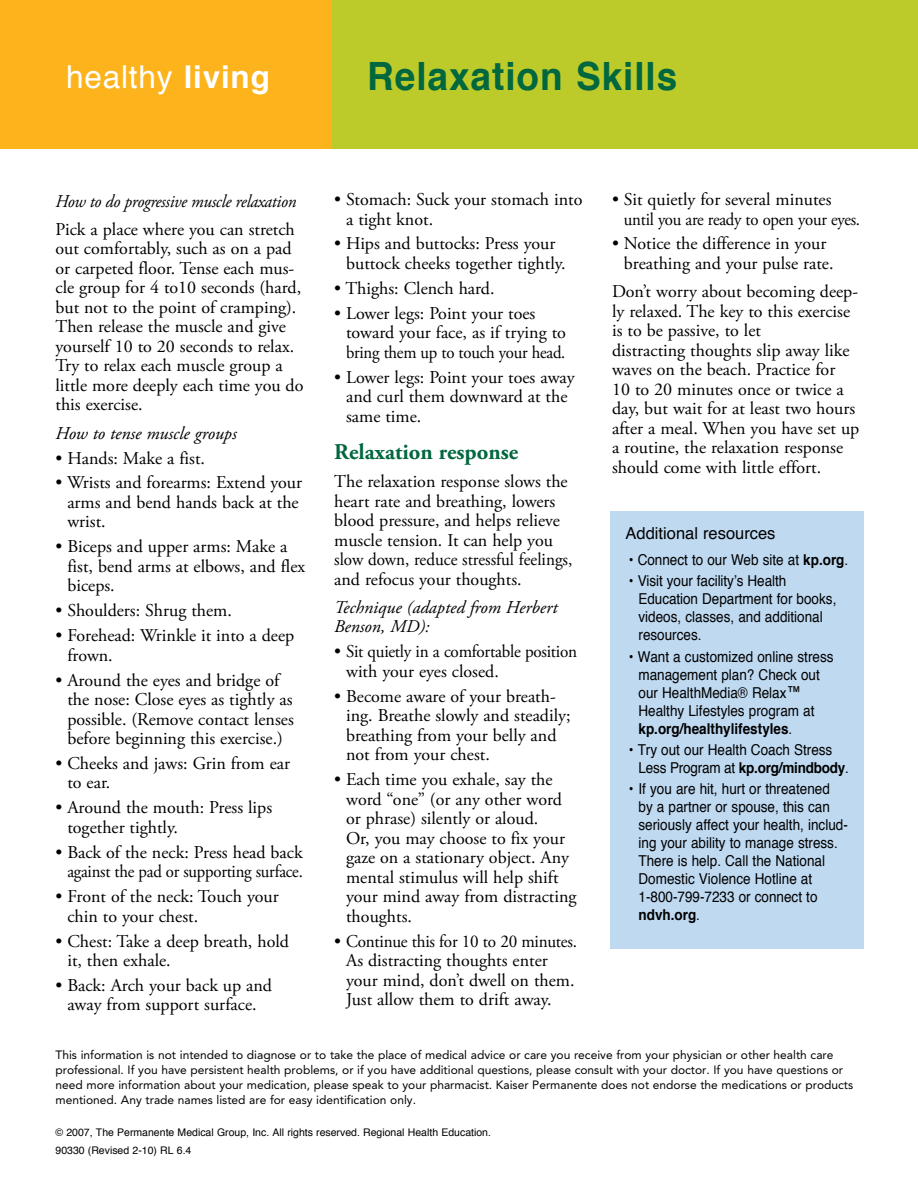
<style>
.page{position:relative;width:918px;height:1188px;background:#fff}
.page>*{position:absolute;margin:0;border:0;box-sizing:border-box;transform-origin:0 0}
.t1{font:700 39px "Helvetica";letter-spacing:.025em;color:#00673e;scale:.95 1}
.t2{font:31.5px "Helvetica";letter-spacing:.025em;color:#fff}
.Heading_2{font:700 22.5px "Adobe Garamond Pro";color:#00673e}
.list_2{font:18px/19.5px "Adobe Garamond Pro";color:#000}
.body{font:18px/19.5px "Adobe Garamond Pro";color:#000}
.body-2{font:italic 18px/19.5px "Adobe Garamond Pro";color:#000}
.body-3{font:italic 18px "Adobe Garamond Pro";color:#000;scale:.95 1}
.t3{font:16.5px "Helvetica";color:#000}
.list3{font:15px/18px "Helvetica";color:#000;scale:.9 1}
.t4{font:12px/15px "Avenir";color:#000}
.t5{font:10.5px "Helvetica";color:#000}
.s1{font-weight:700}
.s2{font-size:16.5px}
</style>
<div class="page">
<div style="left:0;top:0;width:333px;height:148px;background:#fcb31c"></div>
<div style="left:333px;top:0;width:585px;height:148px;background:#bdcb2a"></div>
<div style="left:611px;top:511px;width:253px;height:437px;background:#bfd9f1"></div>
<h2 class="t2" style="left:66px;top:53px;width:205px">healthy <span class="s1">living</span></h2>
<h1 class="t1" style="left:367px;top:45px;width:328px">Relaxation Skills</h1>
<p class="body-3" style="left:56px;top:190px;width:255px">How to do progressive muscle relaxation</p>
<p class="body" style="left:56px;top:220px;width:250px">Pick a place where you can stretch out comfortably, such as on a pad or carpeted floor. Tense each mus&shy;cle group for 4 to10 seconds (hard, but not to the point of cramping).<br>Then release the muscle and give yourself 10 to 20 seconds to relax.<br>Try to relax each muscle group a little more deeply each time you do this exercise.</p>
<p class="body-2" style="left:56px;top:424px;width:183px">How to tense muscle groups</p>
<p class="list_2" style="left:56px;top:449px;width:151px">• Hands: Make a fist.</p>
<p class="list_2" style="left:67px;top:474px;width:236px;text-indent:-12px">• Wrists and forearms: Extend your arms and bend hands back at the wrist.</p>
<p class="list_2" style="left:67px;top:538px;width:239px;text-indent:-12px">• Biceps and upper arms: Make a fist, bend arms at elbows, and flex biceps.</p>
<p class="list_2" style="left:56px;top:601px;width:178px">• Shoulders: Shrug them.</p>
<p class="list_2" style="left:67px;top:626px;width:228px;text-indent:-12px">• Forehead: Wrinkle it into a deep frown.</p>
<p class="list_2" style="left:67px;top:671px;width:228px;text-indent:-12px">• Around the eyes and bridge of the nose: Close eyes as tightly as possible. (Remove contact lenses before beginning this exercise.)</p>
<p class="list_2" style="left:67px;top:754px;width:224px;text-indent:-12px">• Cheeks and jaws: Grin from ear to ear.</p>
<p class="list_2" style="left:67px;top:799px;width:206px;text-indent:-12px">• Around the mouth: Press lips together tightly.</p>
<p class="list_2" style="left:56px;top:843px;width:249px;text-align:right">• Back of the neck: Press head back against the pad or supporting surface.</p>
<p class="list_2" style="left:67px;top:887px;width:213px;text-indent:-12px">• Front of the neck: Touch your chin to your chest.</p>
<p class="list_2" style="left:67px;top:932px;width:223px;text-indent:-12px">• Chest: Take a deep breath, hold it, then exhale.</p>
<p class="list_2" style="left:56px;top:976px;width:218px;text-align:center">• Back: Arch your back up and away from support surface.</p>
<p class="list_2" style="left:346px;top:190px;width:238px;text-indent:-12px">• Stomach: Suck your stomach into a tight knot.</p>
<p class="list_2" style="left:346px;top:235px;width:221px;text-indent:-12px">• Hips and buttocks: Press your buttock cheeks together tightly.</p>
<p class="list_2" style="left:334px;top:279px;width:162px">• Thighs: Clench hard.</p>
<p class="list_2" style="left:346px;top:304px;width:221px;text-indent:-12px">• Lower legs: Point your toes toward your face, as if trying to bring them up to touch your head.</p>
<p class="list_2" style="left:346px;top:368px;width:230px;text-indent:-12px">• Lower legs: Point your toes away and curl them downward at the same time.</p>
<h2 class="Heading_2" style="left:334px;top:439px;width:186px">Relaxation response</h2>
<p class="body" style="left:334px;top:472px;width:240px">The relaxation response slows the heart rate and breathing, lowers blood pressure, and helps relieve muscle tension. It can help you slow down, reduce stressful feelings, and refocus your thoughts.</p>
<p class="body-2" style="left:334px;top:598px;width:225px">Technique (adapted from Herbert<br>Benson, MD):</p>
<p class="list_2" style="left:346px;top:643px;width:232px;text-indent:-12px">• Sit quietly in a comfortable position with your eyes closed.</p>
<p class="list_2" style="left:346px;top:687px;width:226px;text-indent:-12px">• Become aware of your breath&shy;ing. Breathe slowly and steadily; breathing from your belly and not from your chest.</p>
<p class="list_2" style="left:346px;top:770px;width:232px;text-indent:-12px">• Each time you exhale, say the word “one” (or any other word or phrase) silently or aloud.<br>Or, you may choose to fix your gaze on a stationary object. Any mental stimulus will help shift your mind away from distracting thoughts.</p>
<p class="list_2" style="left:346px;top:932px;width:232px;text-indent:-12px">• Continue this for 10 to 20 minutes.<br>As distracting thoughts enter your mind, don’t dwell on them.<br>Just allow them to drift away.</p>
<p class="list_2" style="left:624px;top:190px;width:238px;text-indent:-12px">• Sit quietly for several minutes until you are ready to open your eyes.</p>
<p class="list_2" style="left:624px;top:235px;width:211px;text-indent:-12px">• Notice the difference in your breathing and your pulse rate.</p>
<p class="body" style="left:612px;top:282px;width:249px">Don’t worry about becoming deep&shy;ly relaxed. The key to this exercise is to be passive, to let<br>distracting thoughts slip away like waves on the beach. Practice for<br>10 to 20 minutes once or twice a day, but wait for at least two hours after a meal. When you have set up a routine, the relaxation response should come with little effort.</p>
<p class="t3" style="left:626px;top:520px;width:151px">Additional resources</p>
<p class="list3" style="left:629px;top:551px;width:245px">• Connect to our Web site at <span class="s1">kp.org</span>.</p>
<p class="list3" style="left:639px;top:573px;width:221px;text-indent:-10px">• Visit your facility’s Health<br>Education Department for books, videos, classes, and additional resources.</p>
<p class="list3" style="left:639px;top:648px;width:218px;text-indent:-10px">• Want a customized online stress management plan? Check out our HealthMedia® Relax<span class="s2">™<br></span>Healthy Lifestyles program at <span class="s1">kp.org/healthylifestyles</span>.</p>
<p class="list3" style="left:639px;top:741px;width:235px;text-indent:-10px">• Try out our Health Coach Stress<br>Less Program at <span class="s1">kp.org/mindbody</span>.</p>
<p class="list3" style="left:639px;top:780px;width:234px;text-indent:-10px">• If you are hit, hurt or threatened by a partner or spouse, this can seriously affect your health, includ&shy;ing your ability to manage stress.<br>There is help. Call the National<br>Domestic Violence Hotline at<br>1-800-799-7233 or connect to <span class="s1">ndvh.org</span>.</p>
<p class="t4" style="left:56px;top:1047px;width:799px">This information is not intended to diagnose or to take the place of medical advice or care you receive from your physician or other health care professional. If you have persistent health problems, or if you have additional questions, please consult with your doctor. If you have questions or need more information about your medication, please speak to your pharmacist. Kaiser Permanente does not endorse the medications or products mentioned. Any trade names listed are for easy identification only.</p>
<p class="t5" style="left:56px;top:1124px;width:437px">© 2007, The Permanente Medical Group, Inc. All rights reserved. Regional Health Education.</p>
<p class="t5" style="left:56px;top:1142px;width:137px">90330 (Revised 2-10) RL 6.4</p>
</div>
